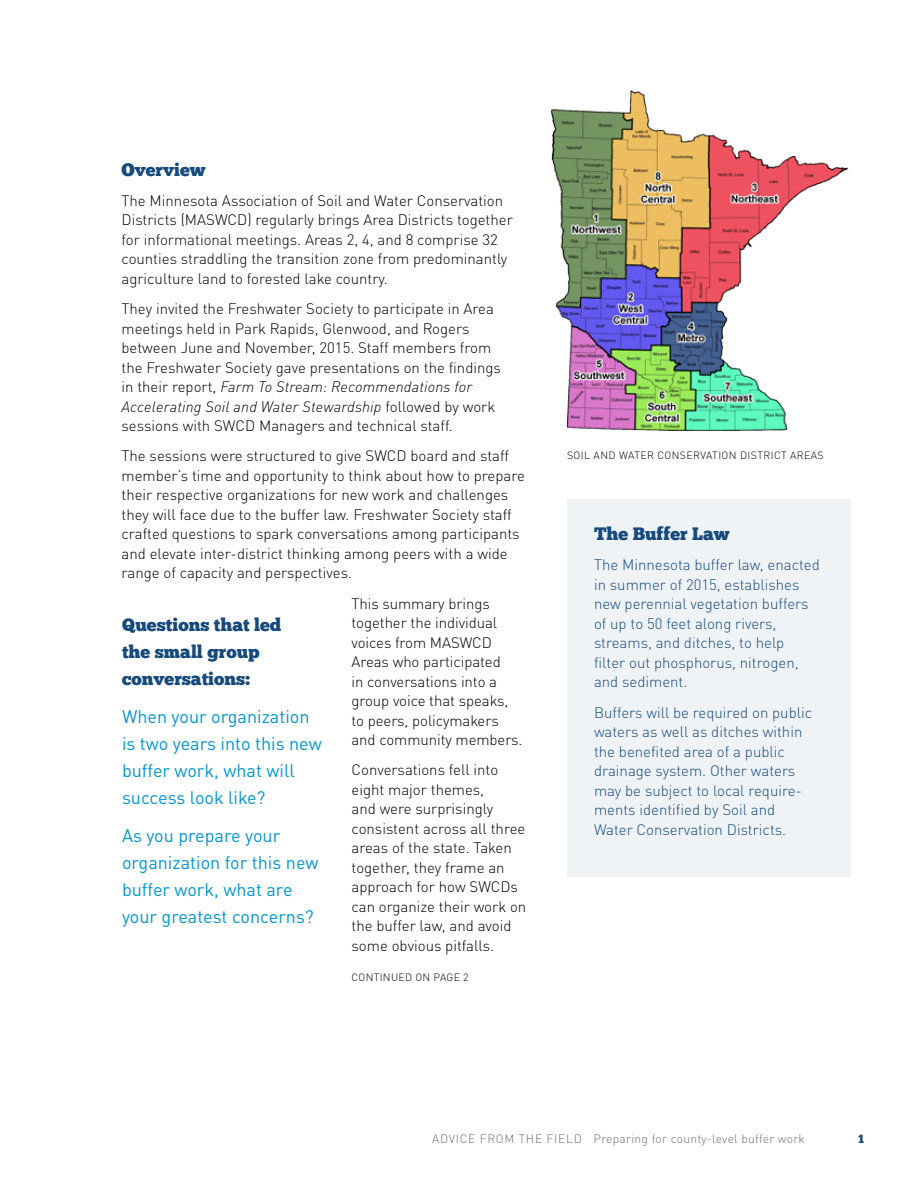
<style>
.page{position:relative;width:918px;height:1188px;background:#fff}
.page>*{position:absolute;margin:0;border:0;box-sizing:border-box;transform-origin:0 0}
.t1{font:18px/27px "DINOT";color:#0096d6}
.t2{font:18px/27px "Chunk Five";color:#174a7c}
.t3{font:300 15px/19.5px "DINOT";color:#000}
.t4{font:300 15px/19.5px "DINOT";color:#174a7c}
.t5{font:300 12px "DINOT";letter-spacing:.06em;color:#6d6e71}
.t6{font:12px "Chunk Five";color:#174a7c}
.t7{font:300 10.5px "DINOT";letter-spacing:.04em;color:#000}
.s1{font-style:italic}
</style>
<div class="page">
<div style="left:567px;top:500px;width:283px;height:378px;background:#eff3f6"></div>
<img style="left:550px;top:90px;width:299px;height:341px">
<p class="t2" style="left:122px;top:156px;width:85px">Overview</p>
<p class="t3" style="left:122px;top:191px;width:393px">The M innesota Association of Soil and Water Conservation D istricts (MASWCD) regularly brings Area D istricts together for informational meetings. Areas 2, 4, and 8 comprise 32 counties straddling the transition zone from predominantly agriculture land to forested lake country.</p>
<p class="t3" style="left:122px;top:299px;width:381px">They invited the Freshwater Society to participate in Area meetings held in Park Rapids, Glenwood, and Rogers between June and November, 2015. Staff members from the Freshwater Society gave presentations on the findings in their report, <span class="s1">Farm To Stream: Recommendations for Accelerating Soil and Water Stewardship</span> followed by work sessions with SWCD Managers and technical staff.</p>
<p class="t3" style="left:122px;top:446px;width:405px">The sessions were structured to give SWCD board and staff member’s time and opportunity to think about how to prepare their respective organizations for new work and challenges they will face due to the buffer law. Freshwater Society staff crafted questions to spark conversations among participants and elevate inter-district thinking among peers with a wide range of capacity and perspectives.</p>
<p class="t3" style="left:352px;top:593px;width:173px">This summary brings together the individual voices from MASWCD<br>Areas who participated<br>in conversations into a group voice that speaks, to peers, policymakers and community members.</p>
<p class="t3" style="left:352px;top:760px;width:176px">Conversations fell into eight major themes,<br>and were surprisingly consistent across all three areas of the state. Taken together, they frame an approach for how SWCDs can organize their work on the buffer law, and avoid some obvious pitfalls.</p>
<p class="t7" style="left:352px;top:971px;width:89px">continued on pag</p>
<p class="t7" style="left:454px;top:971px;width:16px">e 2</p>
<p class="t2" style="left:122px;top:612px;width:161px">Questions that led the small group conversations:</p>
<p class="t1" style="left:122px;top:703px;width:201px">When your organization is two years into this new buffer work, what will success look like?</p>
<p class="t1" style="left:122px;top:822px;width:198px">As you prepare your organization for this new buffer work, what are your greatest concerns?</p>
<p class="t7" style="left:567px;top:449px;width:251px">Soil an d Water Conservation D istrict areas</p>
<p class="t2" style="left:594px;top:520px;width:137px">The Buffer Law</p>
<p class="t4" style="left:594px;top:555px;width:227px">The M innesota buffer law, enacted in summer of 2015, establishes new perennial vegetation buffers of up to 50 feet along rivers, streams, and ditches, to help<br>filter out phosphorus, nitrogen, and sediment.</p>
<p class="t4" style="left:594px;top:702px;width:220px">Buffers will be required on public waters as well as ditches within the benefited area of a public drainage system. Other waters may be subject to local require&shy;ments identified by Soil and<br>Water Conservation D istricts.</p>
<p class="t5" style="left:432px;top:1131px;width:374px">Advice from the field Preparing for county-level buffer work</p>
<p class="t6" style="left:858px;top:1132px;width:7px">1</p>
</div>
